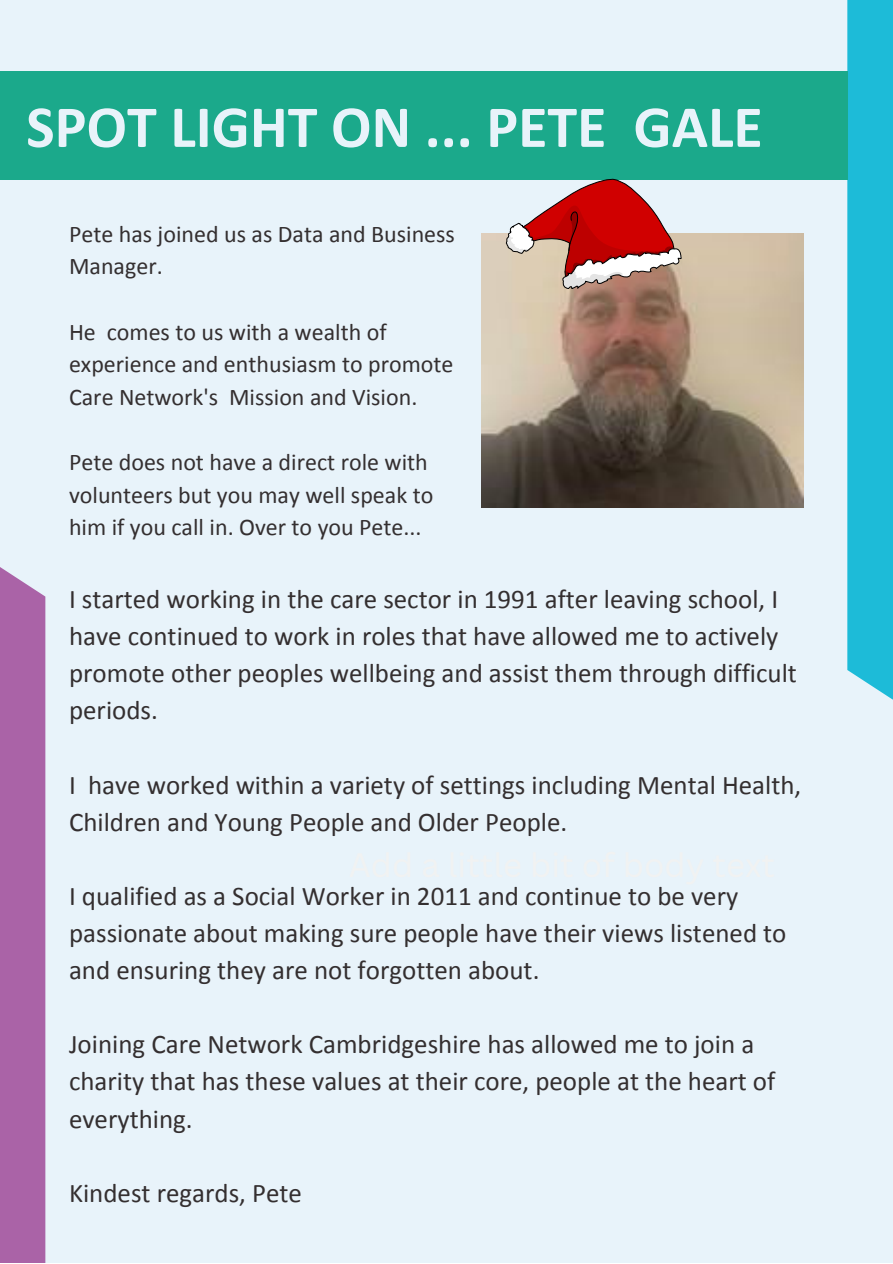
<style>
.page{position:relative;width:893px;height:1264px;background:#fff}
.page>*{position:absolute;margin:0;border:0;box-sizing:border-box;transform-origin:0 0}
.t1{font:700 60px "Calibri";color:#e8f3fa}
.t2{font:27px/37px "Calibri";color:#342f30}
.t3{font:24px/32.5px "Calibri";color:#342f30}
</style>
<div class="page">
<div style="left:0;top:0;width:892px;height:1262px;background:#e8f3fa"></div>
<img style="left:482px;top:233px;width:321px;height:274px">
<div style="left:0;top:567px;width:45px;height:695px;background:#aa63a7"></div>
<div style="left:847px;top:0;width:45px;height:699px;background:#1dbbd8"></div>
<div style="left:0;top:71px;width:847px;height:108px;background:#1ba98b"></div>
<svg style="left:506px;top:178px;width:176px;height:111px"></svg>
<h1 class="t1" style="left:26px;top:102px;width:737px">SPOT LIGHT ON ... PETE GALE</h1>
<p class="t3" style="left:69px;top:219px;width:387px">Pete has joined us as Data and Business<br>Manager.</p>
<p class="t3" style="left:69px;top:317px;width:386px">He comes to us with a wealth of experience and enthusiasm to promote<br>Care Network's Mission and Vision.</p>
<p class="t3" style="left:69px;top:448px;width:366px">Pete does not have a direct role with volunteers but you may well speak to him if you call in. Over to you Pete...</p>
<p class="t2" style="left:69px;top:582px;width:729px">I started working in the care sector in 1991 after leaving school, I have continued to work in roles that have allowed me to actively promote other peoples wellbeing and assist them through difficult periods.</p>
<p class="t2" style="left:69px;top:768px;width:733px">I have worked within a variety of settings including Mental Health,<br>Children and Young People and Older People.</p>
<p class="t2" style="left:69px;top:879px;width:719px">I qualified as a Social Worker in 2011 and continue to be very passionate about making sure people have their views listened to and ensuring they are not forgotten about.</p>
<p class="t2" style="left:69px;top:1028px;width:707px">Joining Care Network Cambridgeshire has allowed me to join a charity that has these values at their core, people at the heart of everything.</p>
<p class="t2" style="left:69px;top:1176px;width:234px">Kindest regards, Pete</p>
</div>
